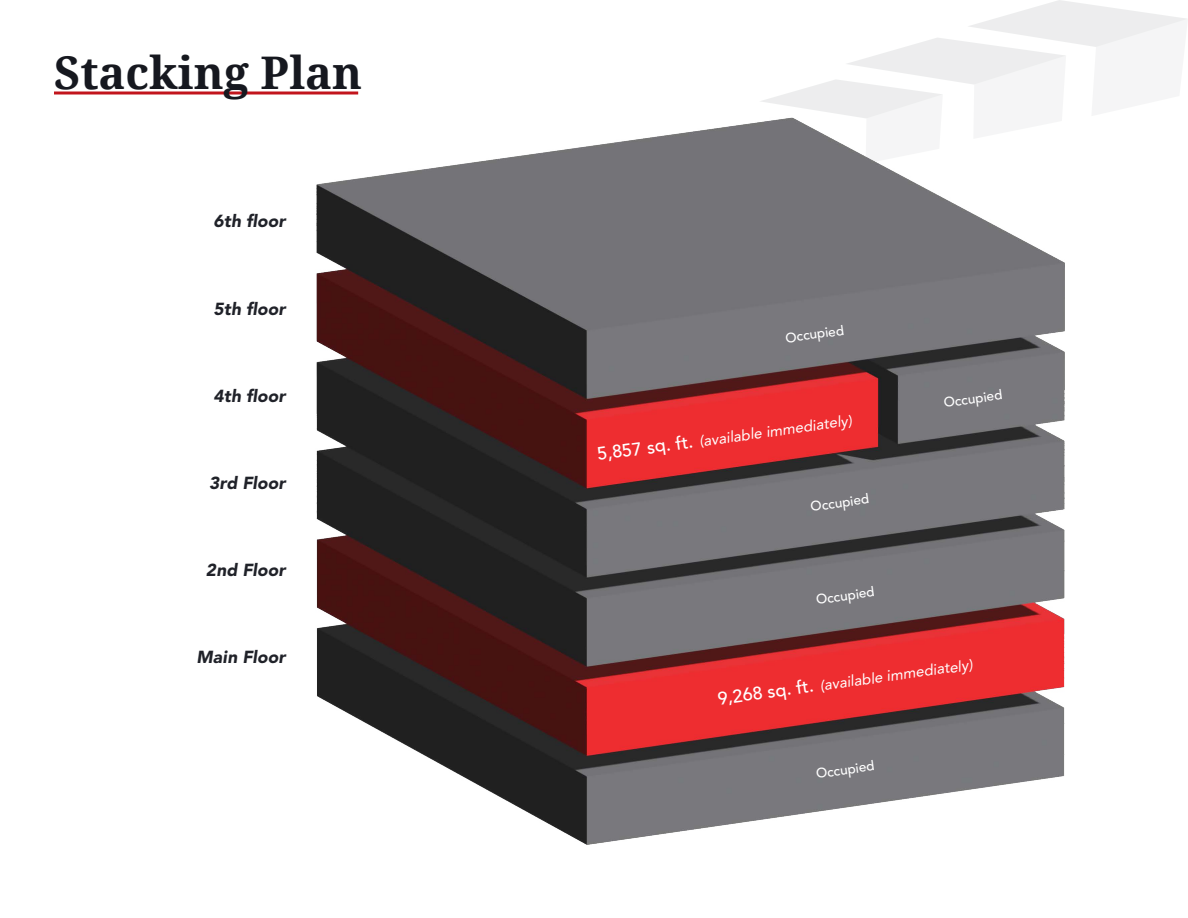
<style>
.page{position:relative;width:1188px;height:918px;background:#fff}
.page>*{position:absolute;margin:0;border:0;box-sizing:border-box;transform-origin:0 0}
.t1{font:700 45px "Droid Serif";color:#16181f}
.t2{font:italic 900 17.4px "Avenir LT Std";letter-spacing:.005em;color:#202229}
.t3{font:italic 15px "Avenir LT Std";color:#fff}
.t4{font:500 13.5px "Avenir LT Std";color:#fff}
.s1{font-weight:500;font-style:normal;font-size:18px}
</style>
<div class="page">
<svg style="left:761px;top:0;width:426px;height:116px"></svg>
<hr style="left:54px;top:92px;width:304px;height:2px;background:#c2151c">
<img style="left:316px;top:116px;width:748px;height:729px">
<h1 class="t1" style="left:54px;top:41px;width:310px">Stacking Plan</h1>
<p class="t2" style="left:213px;top:211px;width:74px">6th floor</p>
<p class="t2" style="left:214px;top:298px;width:74px">5th floor</p>
<p class="t2" style="left:213px;top:385px;width:74px">4th floor</p>
<p class="t2" style="left:209px;top:472px;width:78px">3rd Floor</p>
<p class="t2" style="left:206px;top:559px;width:81px">2nd Floor</p>
<p class="t2" style="left:197px;top:646px;width:91px">Main Floor</p>
<p class="t4" style="left:784px;top:330px;width:60px;rotate:-8deg">Occupied</p>
<p class="t3" style="left:596px;top:447px;width:258px;rotate:-8deg"><span class="s1">5,857 sq. ft.</span> (available immediately)</p>
<p class="t4" style="left:810px;top:499px;width:60px;rotate:-8deg">Occupied</p>
<p class="t4" style="left:815px;top:592px;width:60px;rotate:-8deg">Occupied</p>
<p class="t4" style="left:943px;top:395px;width:60px;rotate:-8deg">Occupied</p>
<p class="t3" style="left:717px;top:691px;width:258px;rotate:-8deg"><span class="s1">9,268 sq. ft.</span> (available immediately)</p>
<p class="t4" style="left:815px;top:766px;width:60px;rotate:-8deg">Occupied</p>
</div>
